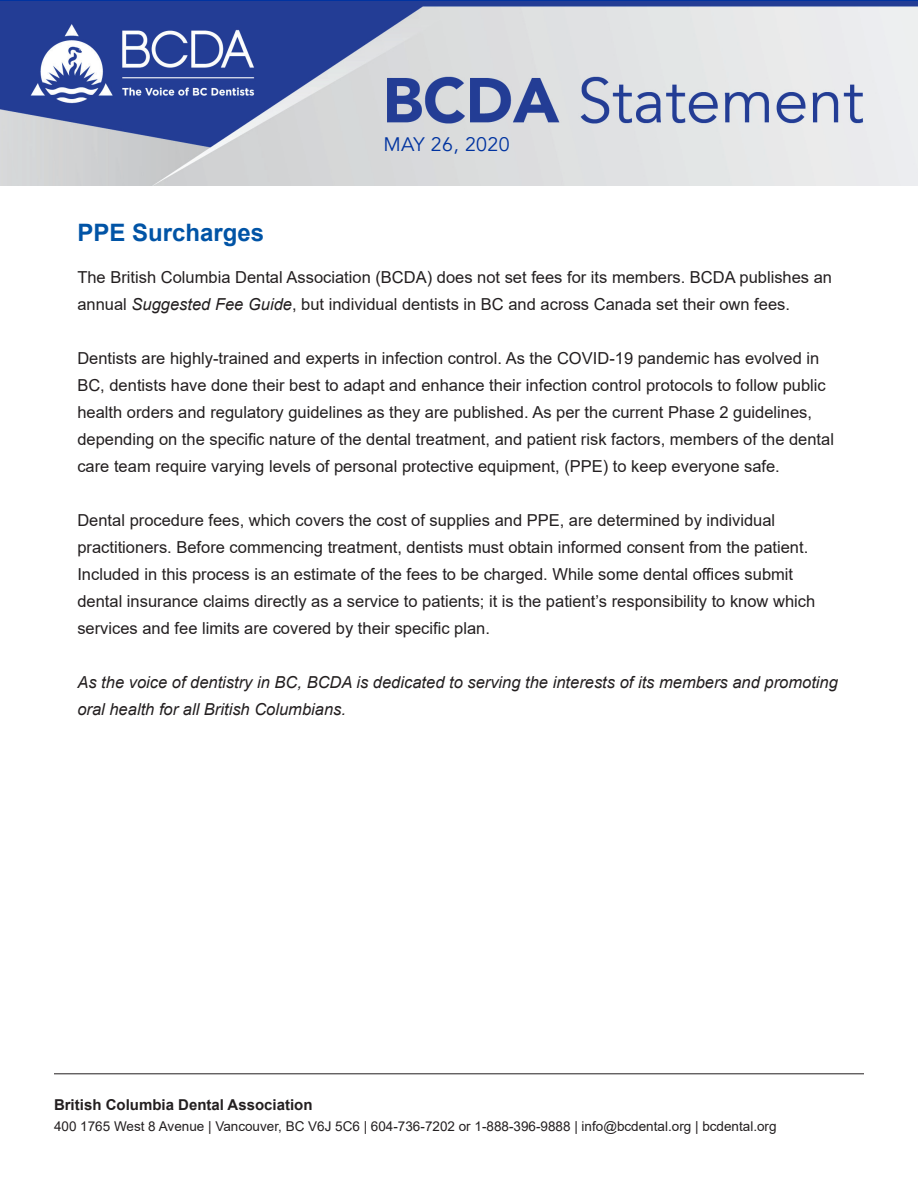
<style>
.page{position:relative;width:918px;height:1188px;background:#fff}
.page>*{position:absolute;margin:0;border:0;box-sizing:border-box;transform-origin:0 0}
.t1{font:700 24px "Arial";color:#0154a6}
.t2{font:19.5px "Avenir";letter-spacing:.02em;color:#0033a0}
.t3{font:16.5px/27px "Arial";color:#231f20}
.t4{font:italic 16.5px/27px "Arial";color:#231f20}
.t5{font:700 15px "Arial";color:#231f20}
.t6{font:13.5px "Arial";color:#231f20}
.s1{font-style:italic}
</style>
<div class="page">
<div style="left:0;top:0;width:918px;height:8px;background:#233d95"></div>
<img style="left:0;top:6px;width:918px;height:179px">
<hr style="left:54px;top:1074px;width:810px;height:1px;background:#231f20">
<p class="t2" style="left:384px;top:132px;width:128px">MAY 26, 2020</p>
<p class="t1" style="left:77px;top:215px;width:188px">PPE Surcharges</p>
<p class="t3" style="left:77px;top:263px;width:756px">The British Columbia Dental Association (BCDA) does not set fees for its members. BCDA publishes an annual <span class="s1">Suggested Fee Guide</span>, but individual dentists in BC and across Canada set their own fees.</p>
<p class="t3" style="left:77px;top:344px;width:758px">Dentists are highly-trained and experts in infection control. As the COVID-19 pandemic has evolved in BC, dentists have done their best to adapt and enhance their infection control protocols to follow public health orders and regulatory guidelines as they are published. As per the current Phase 2 guidelines, depending on the specific nature of the dental treatment, and patient risk factors, members of the dental care team require varying levels of personal protective equipment, (PPE) to keep everyone safe.</p>
<p class="t3" style="left:77px;top:506px;width:739px">Dental procedure fees, which covers the cost of supplies and PPE, are determined by individual practitioners. Before commencing treatment, dentists must obtain informed consent from the patient.<br>Included in this process is an estimate of the fees to be charged. While some dental offices submit dental insurance claims directly as a service to patients; it is the patient’s responsibility to know which services and fee limits are covered by their specific plan.</p>
<p class="t4" style="left:77px;top:669px;width:762px">As the voice of dentistry in BC, BCDA is dedicated to serving the interests of its members and promoting oral health for all British Columbians.</p>
<p class="t5" style="left:54px;top:1094px;width:260px">British Columbia Dental Association</p>
<p class="t6" style="left:54px;top:1116px;width:724px">400 1765 West 8 Avenue | Vancouver, BC V6J 5C6 | 604-736-7202 or 1-888-396-9888 | info@bcdental.org | bcdental.org</p>
</div>
